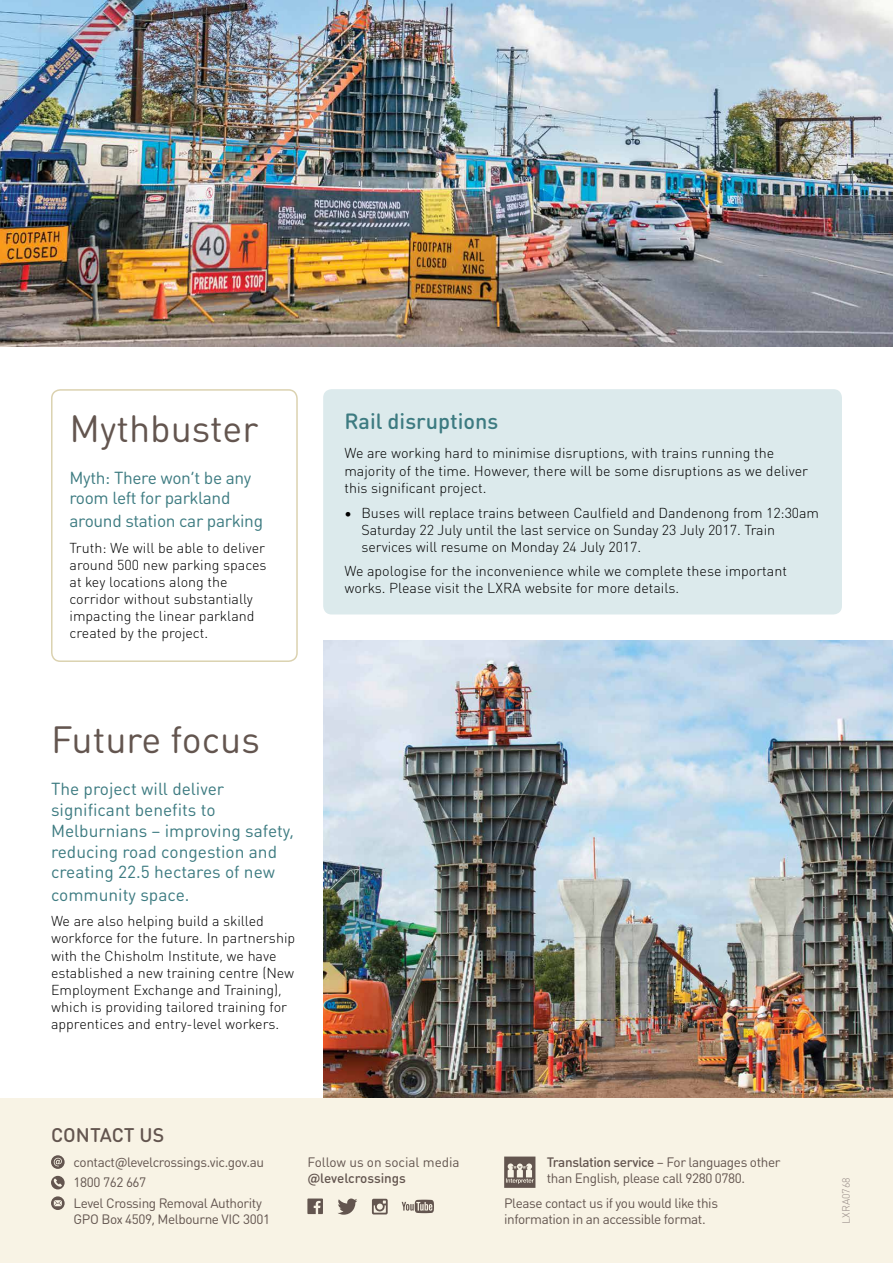
<style>
.page{position:relative;width:893px;height:1263px;background:#fff}
.page>*{position:absolute;margin:0;border:0;box-sizing:border-box;transform-origin:0 0}
.t1{font:37.5px "DIN Round OT";color:#63554f}
.t2{font:500 21.75px "DIN Round OT";color:#3d7b81}
.t3{font:500 19.5px "DIN Round OT";color:#63554f}
.t4{font:17.25px/20.7px "DIN Round OT";color:#3d7b81}
.t5{font:17.25px/20.7px "DIN Round OT";letter-spacing:-.02em;color:#3d7b81}
.t6{font:300 14.25px/17.1px "DIN Round OT";color:#000}
.t7{font:13.5px/20.5px "DIN Round OT";letter-spacing:-.03em;color:#63554f}
.t8{font:13.5px "DIN Round OT";letter-spacing:-.005em;color:#63554f}
.t9{font:500 13.5px "DIN Round OT";letter-spacing:-.005em;color:#63554f}
.t10{font:300 10.5px "DIN Round OT";color:#978b87}
.s1{font-weight:500}
</style>
<div class="page">
<div style="left:323px;top:389px;width:519px;height:225px;background:#dceaec;border-radius:9px"></div>
<div style="left:51px;top:389px;width:247px;height:273px;border:2px solid #dbd2b0;border-radius:9px"></div>
<img style="left:323px;top:640px;width:570px;height:458px">
<img style="left:0;top:0;width:893px;height:347px">
<div style="left:0;top:1098px;width:893px;height:165px;background:#f8f3e5"></div>
<svg style="left:402px;top:1200px;width:32px;height:13px"></svg>
<svg style="left:372px;top:1199px;width:16px;height:15px"></svg>
<svg style="left:338px;top:1198px;width:19px;height:17px"></svg>
<svg style="left:307px;top:1198px;width:16px;height:16px"></svg>
<svg style="left:51px;top:1155px;width:14px;height:14px"></svg>
<svg style="left:51px;top:1176px;width:14px;height:13px"></svg>
<svg style="left:51px;top:1196px;width:14px;height:14px"></svg>
<svg style="left:504px;top:1156px;width:31px;height:32px"></svg>
<h1 class="t1" style="left:70px;top:405px;width:190px">Mythbuster</h1>
<p class="t5" style="left:70px;top:467px;width:183px">Myth: There won’t be any room left for parkland</p>
<p class="t5" style="left:70px;top:510px;width:195px">around station car parking</p>
<p class="t6" style="left:70px;top:539px;width:199px">Truth: We will be able to deliver around 500 new parking spaces at key locations along the corridor without substantially impacting the linear parkland created by the project.</p>
<h1 class="t1" style="left:51px;top:716px;width:210px">Future focus</h1>
<p class="t4" style="left:51px;top:779px;width:244px">The project will deliver significant benefits to<br>Melburnians – improving safety, reducing road congestion and creating 22.5 hectares of new</p>
<p class="t4" style="left:51px;top:884px;width:140px">community space.</p>
<p class="t6" style="left:51px;top:912px;width:246px">We are also helping build a skilled workforce for the future. In partnership with the Chisholm Institute, we have established a new training centre (New Employment Exchange and Training), which is providing tailored training for apprentices and entry-level workers.</p>
<h2 class="t2" style="left:344px;top:407px;width:156px">Rail disruptions</h2>
<p class="t6" style="left:344px;top:445px;width:465px">We are working hard to minimise disruptions, with trains running the majority of the time. However, there will be some disruptions as we deliver this significant project.</p>
<p class="t6" style="left:361px;top:504px;width:459px;text-indent:-17px">• Buses will replace trains between Caulfield and Dandenong from 12:30am<br>Saturday 22 July until the last service on Sunday 23 July 2017. Train services will resume on Monday 24 July 2017.</p>
<p class="t6" style="left:344px;top:562px;width:444px">We apologise for the inconvenience while we complete these important works. Please visit the LXRA website for more details.</p>
<h3 class="t3" style="left:51px;top:1122px;width:115px">CONTACT US</h3>
<p class="t7" style="left:74px;top:1151px;width:192px">contact@levelcrossings.vic.gov.au<br>1800 762 667<br>Level Crossing Removal Authority</p>
<p class="t7" style="left:74px;top:1208px;width:198px">GPO Box 4509, Melbourne VIC 3001</p>
<p class="t8" style="left:307px;top:1153px;width:154px">Follow us on social media</p>
<p class="t9" style="left:307px;top:1169px;width:100px">@levelcrossings</p>
<p class="t7" style="left:547px;top:1154px;width:235px;line-height:16.2px"><span class="s1">Translation service</span> – For languages other than English, please call 9280 0780.</p>
<p class="t7" style="left:504px;top:1194px;width:215px;line-height:16.2px">Please contact us if you would like this information in an accessible format.</p>
<p class="t10" style="left:840px;top:1224px;width:48px;rotate:-90deg">LXRA0768</p>
</div>
